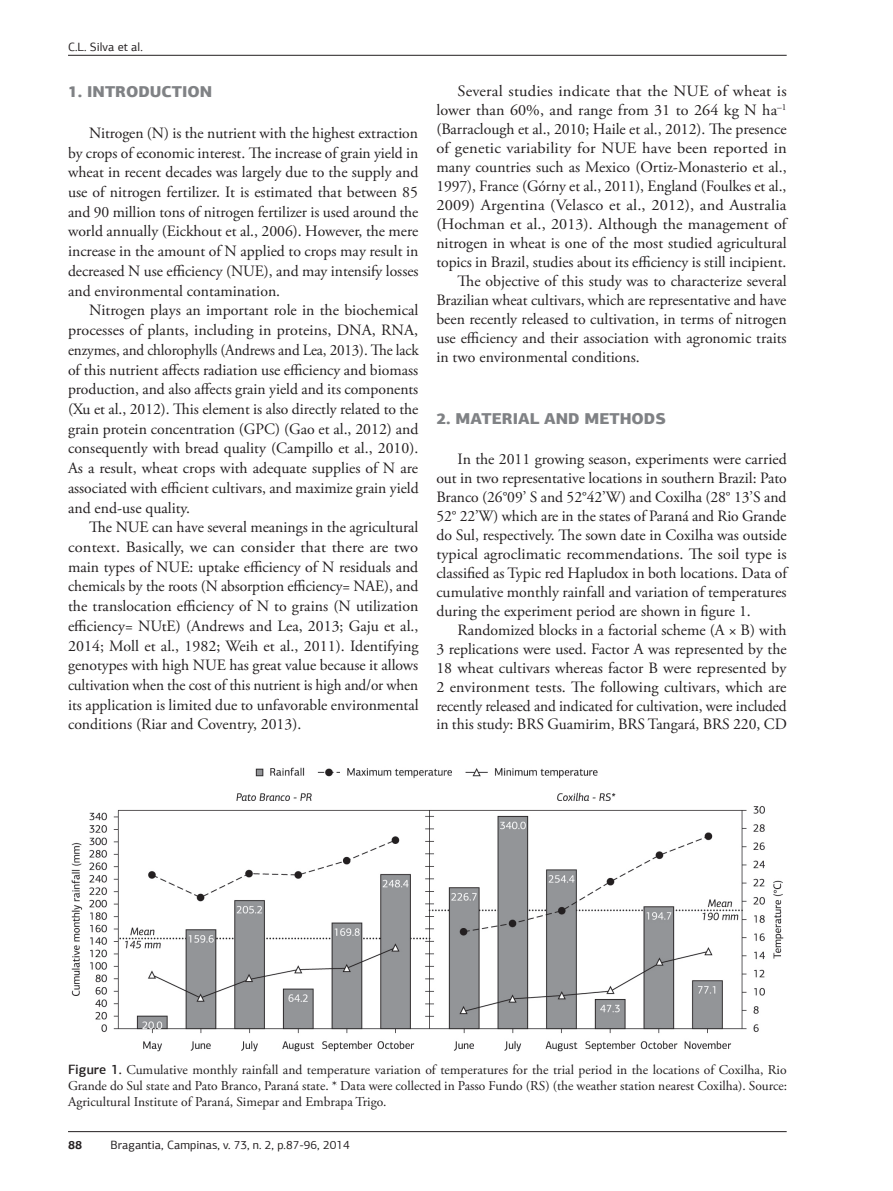
<style>
.page{position:relative;width:893px;height:1191px;background:#fff}
.page>*{position:absolute;margin:0;border:0;box-sizing:border-box;transform-origin:0 0}
.Corpo{font:15.75px/19.6px "Adobe Garamond Pro";color:#231f20;text-align:justify}
.Corpo-2{font:15.75px/18.9px "Adobe Garamond Pro";color:#231f20;text-align:justify;scale:1.05 1}
.t1{font:900 15.75px "PF Agora Sans Pro";color:#808285}
._1__Legenda_figura{font:13.5px/16.2px "Adobe Garamond Pro";color:#231f20;text-align:justify}
.rodapé_revista{font:12px "PF Agora Sans Pro";color:#231f20}
.numeração_páginas{font:700 12px "PF Agora Sans Pro";color:#231f20}
.s1{font-family:"PF Agora Sans Pro";font-weight:500}
</style>
<div class="page">
<hr style="left:68px;top:55px;width:719px;height:1px;background:#231f20">
<hr style="left:68px;top:1131px;width:719px;height:1px;background:#231f20">
<img style="left:71px;top:767px;width:713px;height:285px">
<p class="rodapé_revista" style="left:68px;top:40px;width:76px">C.L. Silva et al.</p>
<p class="t1" style="left:68px;top:81px;width:146px">1. INTRODUCTION</p>
<p class="Corpo" style="left:68px;top:124px;width:352px;text-indent:21px">Nitrogen (N) is the nutrient with the highest extraction by crops of economic interest. The increase of grain yield in wheat in recent decades was largely due to the supply and use of nitrogen fertilizer. It is estimated that between 85 and 90 million tons of nitrogen fertilizer is used around the world annually (Eickhout et al., 2006). However, the mere increase in the amount of N applied to crops may result in decreased N use efficiency (NUE), and may intensify losses and environmental contamination.</p>
<p class="Corpo" style="left:68px;top:301px;width:352px;text-indent:21px">Nitrogen plays an important role in the biochemical processes of plants, including in proteins, DNA, RNA, enzymes, and chlorophylls (Andrews and Lea, 2013). The lack of this nutrient affects radiation use efficiency and biomass production, and also affects grain yield and its components (Xu et al., 2012). This element is also directly related to the grain protein concentration (GPC) (Gao et al., 2012) and consequently with bread quality (Campillo et al., 2010).<br>As a result, wheat crops with adequate supplies of N are associated with efficient cultivars, and maximize grain yield and end-use quality.</p>
<p class="Corpo" style="left:68px;top:518px;width:352px;text-indent:21px">The NUE can have several meanings in the agricultural context. Basically, we can consider that there are two main types of NUE: uptake efficiency of N residuals and chemicals by the roots (N absorption efficiency= NAE), and the translocation efficiency of N to grains (N utilization efficiency= NUtE) (Andrews and Lea, 2013; Gaju et al., 2014; Moll et al., 1982; Weih et al., 2011). Identifying genotypes with high NUE has great value because it allows cultivation when the cost of this nutrient is high and/or when its application is limited due to unfavorable environmental conditions (Riar and Coventry, 2013).</p>
<p class="Corpo-2" style="left:436px;top:83px;width:335px;text-indent:21px">Several studies indicate that the NUE of wheat is lower than 60%, and range from 31 to 264 kg N ha<sup>–1 </sup>(Barraclough et al., 2010; Haile et al., 2012). The presence of genetic variability for NUE have been reported in many countries such as Mexico (Ortiz-Monasterio et al., 1997), France (Górny et al., 2011), England (Foulkes et al., 2009) Argentina (Velasco et al., 2012), and Australia (Hochman et al., 2013). Although the management of nitrogen in wheat is one of the most studied agricultural topics in Brazil, studies about its efficiency is still incipient.</p>
<p class="Corpo" style="left:436px;top:272px;width:352px;line-height:18.9px;text-indent:21px">The objective of this study was to characterize several Brazilian wheat cultivars, which are representative and have been recently released to cultivation, in terms of nitrogen use efficiency and their association with agronomic traits in two environmental conditions.</p>
<p class="t1" style="left:436px;top:408px;width:231px">2. MATERIAL AND METHODS</p>
<p class="Corpo" style="left:436px;top:450px;width:352px;line-height:18.9px;text-indent:21px">In the 2011 growing season, experiments were carried out in two representative locations in southern Brazil: Pato Branco (26°09’ S and 52°42’W) and Coxilha (28° 13’S and 52° 22’W) which are in the states of Paraná and Rio Grande do Sul, respectively. The sown date in Coxilha was outside typical agroclimatic recommendations. The soil type is classified as Typic red Hapludox in both locations. Data of cumulative monthly rainfall and variation of temperatures during the experiment period are shown in figure 1.</p>
<p class="Corpo" style="left:436px;top:621px;width:352px;line-height:18.9px;text-indent:21px">Randomized blocks in a factorial scheme (A × B) with 3 replications were used. Factor A was represented by the 18 wheat cultivars whereas factor B were represented by 2 environment tests. The following cultivars, which are recently released and indicated for cultivation, were included in this study: BRS Guamirim, BRS Tangará, BRS 220, CD</p>
<p class="_1__Legenda_figura" style="left:68px;top:1061px;width:721px"><span class="s1">Figure 1.</span> Cumulative monthly rainfall and temperature variation of temperatures for the trial period in the locations of Coxilha, Rio Grande do Sul state and Pato Branco, Paraná state. * Data were collected in Passo Fundo (RS) (the weather station nearest Coxilha). Source:<br>Agricultural Institute of Paraná, Simepar and Embrapa Trigo.</p>
<p class="numeração_páginas" style="left:68px;top:1137px;width:16px">88</p>
<p class="rodapé_revista" style="left:111px;top:1138px;width:241px">Bragantia, Campinas, v. 73, n. 2, p.87-96, 2014</p>
</div>
